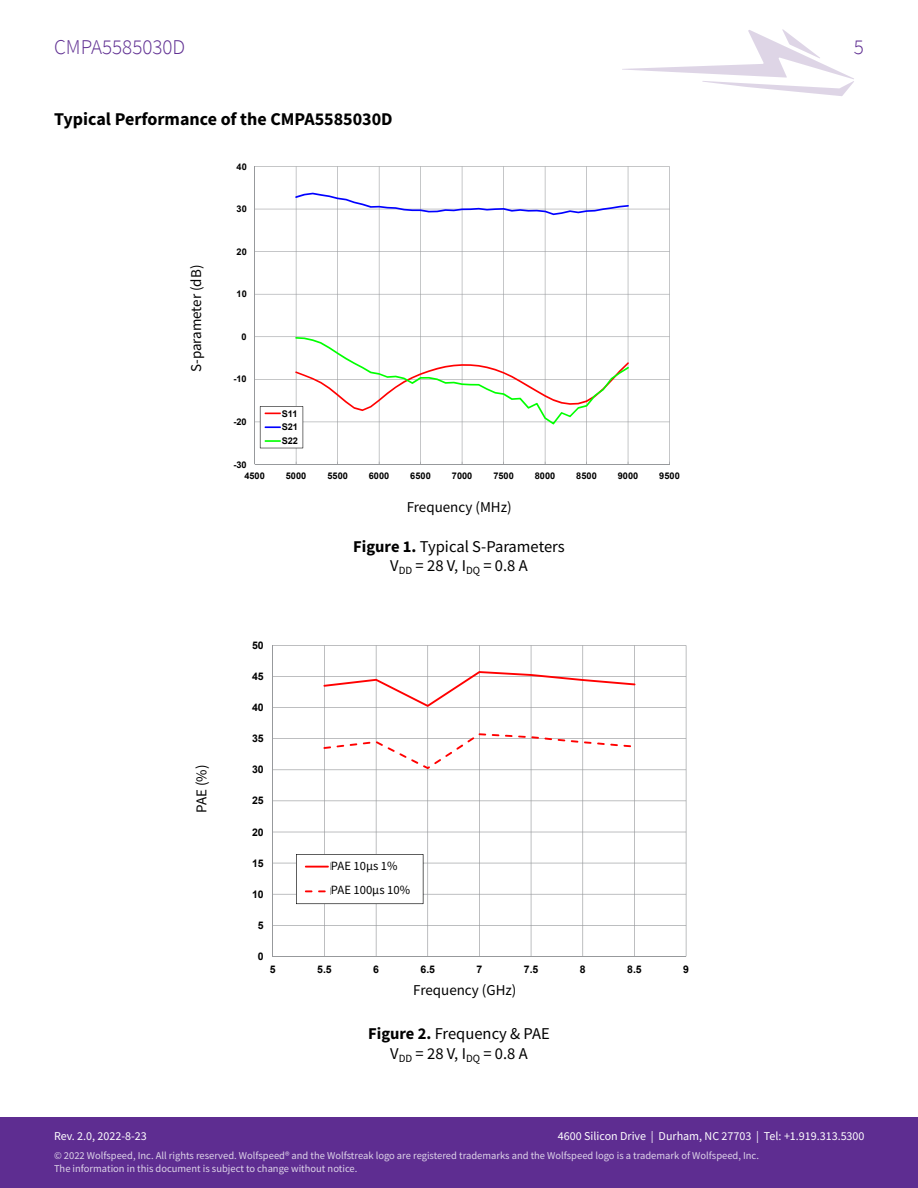
<style>
.page{position:relative;width:918px;height:1188px;background:#fff}
.page>*{position:absolute;margin:0;border:0;box-sizing:border-box;transform-origin:0 0}
.t1{font:300 21px "Source Sans Pro";color:#5e2d91}
.t2{font:700 18px "Source Sans Pro";color:#000}
.t3{font:16.5px/19.8px "Source Sans Pro";color:#000;text-align:center}
.t4{font:15px "Source Sans Pro";color:#000}
.t5{font:12.6px/24px "Source Sans Pro";color:#000}
.t6{font:700 12.3px "Arial";color:#000}
.t7{font:12px "Source Sans Pro";color:#fff}
.t8{font:10.5px/12.6px "Source Sans Pro";color:#fff}
.t9{font:700 10.5px "Arial";letter-spacing:.005em;color:#000}
.t10{font:700 9.15px/14px "Arial";letter-spacing:.005em;color:#000;text-align:justify}
.s1{font-weight:700}
</style>
<div class="page">
<svg style="left:622px;top:29px;width:232px;height:67px"></svg>
<div style="left:0;top:1118px;width:918px;height:70px;background:#5e2d91"></div>
<svg style="left:254px;top:166px;width:416px;height:175px"></svg>
<svg style="left:260px;top:337px;width:369px;height:4px"></svg>
<svg style="left:254px;top:341px;width:416px;height:124px"></svg>
<hr style="left:273px;top:645px;width:413px;height:1px;background:#97999c">
<hr style="left:273px;top:676px;width:413px;height:1px;background:#97999c">
<hr style="left:273px;top:707px;width:413px;height:1px;background:#97999c">
<hr style="left:273px;top:738px;width:413px;height:1px;background:#97999c">
<hr style="left:273px;top:769px;width:413px;height:1px;background:#97999c">
<hr style="left:273px;top:801px;width:413px;height:1px;background:#97999c">
<hr style="left:686px;top:645px;width:1px;height:169px;background:#97999c">
<hr style="left:634px;top:645px;width:1px;height:169px;background:#97999c">
<hr style="left:582px;top:645px;width:1px;height:169px;background:#97999c">
<hr style="left:531px;top:645px;width:1px;height:169px;background:#97999c">
<hr style="left:479px;top:645px;width:1px;height:169px;background:#97999c">
<hr style="left:427px;top:645px;width:1px;height:169px;background:#97999c">
<hr style="left:376px;top:645px;width:1px;height:169px;background:#97999c">
<hr style="left:324px;top:645px;width:1px;height:169px;background:#97999c">
<hr style="left:273px;top:645px;width:1px;height:169px;background:#97999c">
<svg style="left:323px;top:671px;width:312px;height:36px"></svg>
<svg style="left:323px;top:733px;width:308px;height:36px"></svg>
<hr style="left:273px;top:925px;width:413px;height:1px;background:#97999c">
<hr style="left:273px;top:894px;width:413px;height:1px;background:#97999c">
<hr style="left:273px;top:863px;width:413px;height:1px;background:#97999c">
<hr style="left:273px;top:832px;width:413px;height:1px;background:#97999c">
<hr style="left:273px;top:814px;width:413px;height:1px;background:#97999c">
<hr style="left:324px;top:814px;width:1px;height:142px;background:#97999c">
<hr style="left:376px;top:814px;width:1px;height:142px;background:#97999c">
<hr style="left:427px;top:814px;width:1px;height:142px;background:#97999c">
<hr style="left:479px;top:814px;width:1px;height:142px;background:#97999c">
<hr style="left:531px;top:814px;width:1px;height:142px;background:#97999c">
<hr style="left:582px;top:814px;width:1px;height:142px;background:#97999c">
<hr style="left:634px;top:814px;width:1px;height:142px;background:#97999c">
<hr style="left:686px;top:814px;width:1px;height:142px;background:#97999c">
<hr style="left:273px;top:814px;width:1px;height:142px;background:#97999c">
<hr style="left:273px;top:956px;width:413px;height:1px;background:#97999c">
<svg style="left:296px;top:854px;width:127px;height:50px"></svg>
<div style="left:331px;top:860px;width:85px;height:40px;background:#fff"></div>
<h1 class="t1" style="left:54px;top:34px;width:133px">CMPA5585030D</h1>
<h1 class="t1" style="left:854px;top:34px;width:12px">5</h1>
<h2 class="t2" style="left:54px;top:107px;width:340px">Typical Performance of the CMPA5585030D</h2>
<p class="t10" style="left:237px;top:160px;width:12px">40</p>
<p class="t10" style="left:237px;top:202px;width:12px">30</p>
<h3 class="t4" style="left:187px;top:372px;width:109px;rotate:-90deg">S-parameter (dB)</h3>
<p class="t10" style="left:237px;top:245px;width:12px">20</p>
<p class="t10" style="left:237px;top:287px;width:12px">10</p>
<p class="t10" style="left:242px;top:330px;width:7px">0</p>
<p class="t10" style="left:233px;top:372px;width:15px">-10</p>
<p class="t10" style="left:233px;top:415px;width:15px">-20</p>
<p class="t10" style="left:233px;top:458px;width:15px">-30</p>
<p class="t10" style="left:282px;top:406px;width:18px">S11<br>S21<br>S22</p>
<p class="t10" style="left:244px;top:469px;width:22px">4500</p>
<p class="t10" style="left:286px;top:469px;width:22px">5000</p>
<p class="t10" style="left:327px;top:469px;width:22px">5500</p>
<p class="t10" style="left:369px;top:469px;width:22px">6000</p>
<p class="t10" style="left:410px;top:469px;width:22px">6500</p>
<p class="t10" style="left:452px;top:469px;width:22px">7000</p>
<p class="t10" style="left:493px;top:469px;width:22px">7500</p>
<p class="t10" style="left:535px;top:469px;width:22px">8000</p>
<p class="t10" style="left:576px;top:469px;width:22px">8500</p>
<p class="t10" style="left:618px;top:469px;width:22px">9000</p>
<p class="t10" style="left:659px;top:469px;width:22px">9500</p>
<h3 class="t4" style="left:407px;top:498px;width:106px">Frequency (MHz)</h3>
<h3 class="t3" style="left:353px;top:536px;width:213px"><span class="s1">Figure 1.</span> Typical S-Parameters<br>V<sub>DD</sub> = 28 V, I<sub>DQ</sub> = 0.8 A</h3>
<h3 class="t4" style="left:192px;top:813px;width:50px;rotate:-90deg">PAE (%)</h3>
<p class="t9" style="left:252px;top:638px;width:13px">50</p>
<p class="t9" style="left:252px;top:669px;width:13px">45</p>
<p class="t9" style="left:252px;top:700px;width:13px">40</p>
<p class="t9" style="left:252px;top:731px;width:13px">35</p>
<p class="t9" style="left:252px;top:762px;width:13px">30</p>
<p class="t9" style="left:252px;top:793px;width:13px">25</p>
<p class="t9" style="left:252px;top:824px;width:13px">20</p>
<p class="t9" style="left:252px;top:856px;width:13px">15</p>
<p class="t9" style="left:252px;top:887px;width:13px">10</p>
<p class="t9" style="left:258px;top:918px;width:7px">5</p>
<p class="t9" style="left:258px;top:949px;width:7px">0</p>
<p class="t5" style="left:331px;top:853px;width:81px">PAE 10µs 1%<br>PAE 100µs 10%</p>
<p class="t9" style="left:330px;top:859px;width:74px">PAE_10Us_1%</p>
<p class="t9" style="left:330px;top:884px;width:86px">PAE_100Us_10%</p>
<p class="t9" style="left:270px;top:962px;width:7px">5</p>
<p class="t9" style="left:317px;top:962px;width:16px">5.5</p>
<p class="t9" style="left:373px;top:962px;width:7px">6</p>
<p class="t9" style="left:421px;top:962px;width:16px">6.5</p>
<p class="t9" style="left:477px;top:962px;width:7px">7</p>
<p class="t9" style="left:524px;top:962px;width:16px">7.5</p>
<p class="t9" style="left:580px;top:962px;width:7px">8</p>
<p class="t9" style="left:627px;top:962px;width:16px">8.5</p>
<p class="t9" style="left:683px;top:962px;width:7px">9</p>
<p class="t6" style="left:430px;top:976px;width:99px">Frequency (GHz)</p>
<h3 class="t4" style="left:413px;top:981px;width:105px">Frequency (GHz)</h3>
<h3 class="t3" style="left:368px;top:1024px;width:183px"><span class="s1">Figure 2.</span> Frequency &amp; PAE<br>V<sub>DD</sub> = 28 V, I<sub>DQ</sub> = 0.8 A</h3>
<p class="t7" style="left:558px;top:1129px;width:308px">4600 Silicon Drive | Durham, NC 27703 | Tel: +1.919.313.5300</p>
<p class="t7" style="left:54px;top:1129px;width:94px">Rev. 2.0, 2022-8-23</p>
<p class="t8" style="left:54px;top:1149px;width:707px">© 2022 Wolfspeed, Inc. All rights reserved. Wolfspeed® and the Wolfstreak logo are registered trademarks and the Wolfspeed logo is a trademark of Wolfspeed, Inc.<br>The information in this document is subject to change without notice.</p>
</div>
